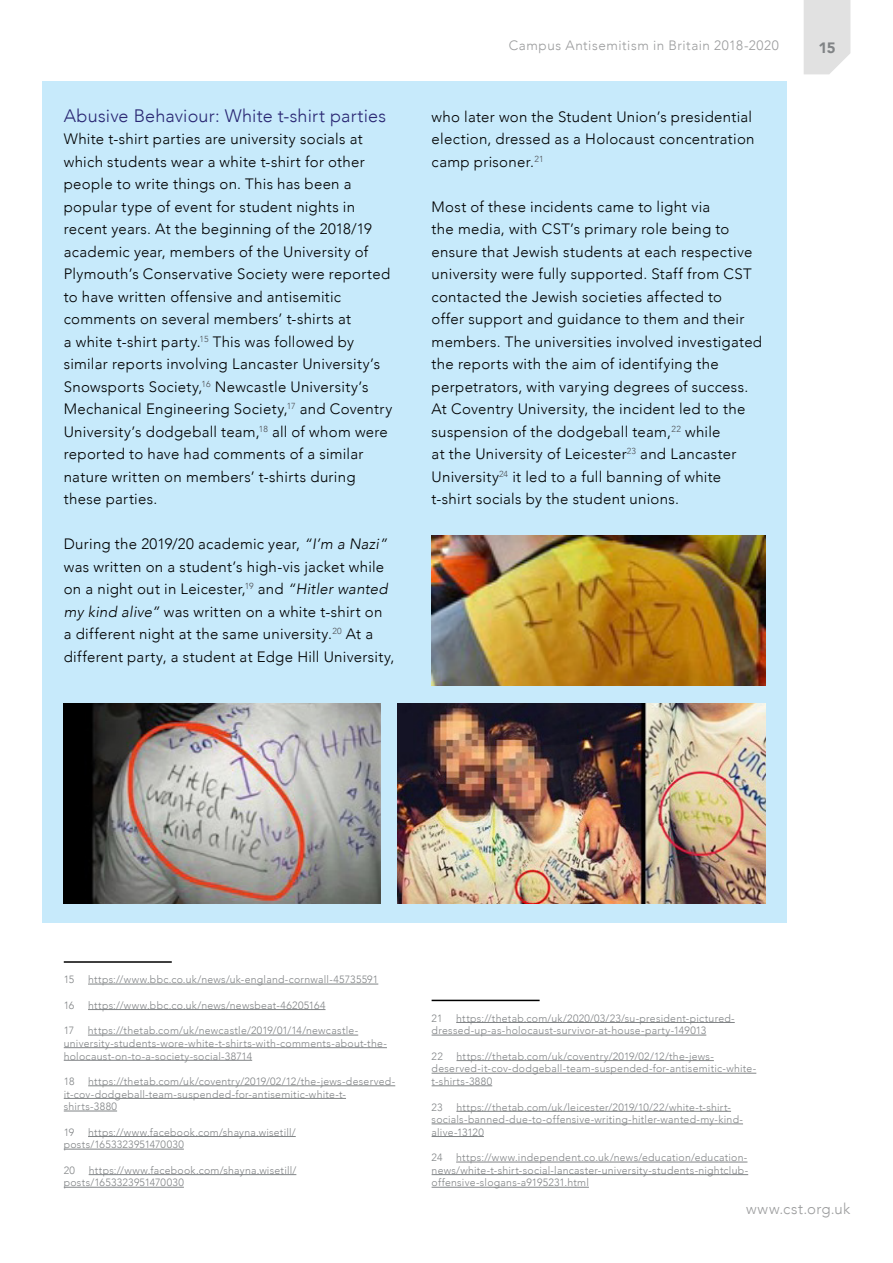
<style>
.page{position:relative;width:893px;height:1263px;background:#fff}
.page>*{position:absolute;margin:0;border:0;box-sizing:border-box;transform-origin:0 0}
.t1{font:300 18px "Avenir";letter-spacing:.01em;color:#2a2773}
.t2{font:300 15px/22.5px "Avenir";letter-spacing:.02em;color:#000}
.t3{font:300 15px "Avenir";letter-spacing:.035em;color:#9b9c9d}
.t4{font:900 15px "Avenir";color:#818486}
.t5{font:300 13.5px "Avenir";letter-spacing:.04em;color:#9b9c9d}
.t6{font:300 10.5px/12.6px "Avenir";letter-spacing:.025em;color:#818486}
.s1{font-style:italic}
</style>
<div class="page">
<div style="left:804px;top:0;width:46px;height:74px;background:#e1e1e1"></div>
<div style="left:43px;top:81px;width:744px;height:842px;background:#c7eafb"></div>
<hr style="left:64px;top:961px;width:108px;height:2px;background:#000">
<hr style="left:88px;top:984px;width:290px;height:1px;background:#818486">
<hr style="left:88px;top:1009px;width:237px;height:1px;background:#818486">
<hr style="left:88px;top:1035px;width:270px;height:1px;background:#818486">
<hr style="left:64px;top:1047px;width:323px;height:1px;background:#818486">
<hr style="left:64px;top:1060px;width:188px;height:1px;background:#818486">
<hr style="left:88px;top:1085px;width:307px;height:1px;background:#818486">
<hr style="left:64px;top:1098px;width:282px;height:1px;background:#818486">
<hr style="left:64px;top:1111px;width:53px;height:1px;background:#818486">
<hr style="left:88px;top:1136px;width:208px;height:1px;background:#818486">
<hr style="left:64px;top:1149px;width:120px;height:1px;background:#818486">
<hr style="left:89px;top:1174px;width:207px;height:1px;background:#818486">
<hr style="left:64px;top:1187px;width:120px;height:1px;background:#818486">
<hr style="left:432px;top:1000px;width:108px;height:1px;background:#000">
<hr style="left:456px;top:1022px;width:279px;height:1px;background:#818486">
<hr style="left:432px;top:1035px;width:274px;height:1px;background:#818486">
<hr style="left:456px;top:1060px;width:258px;height:1px;background:#818486">
<hr style="left:432px;top:1073px;width:324px;height:1px;background:#818486">
<hr style="left:432px;top:1085px;width:60px;height:1px;background:#818486">
<hr style="left:456px;top:1111px;width:275px;height:1px;background:#818486">
<hr style="left:432px;top:1124px;width:311px;height:1px;background:#818486">
<hr style="left:432px;top:1136px;width:52px;height:1px;background:#818486">
<hr style="left:456px;top:1162px;width:291px;height:1px;background:#818486">
<hr style="left:432px;top:1174px;width:316px;height:1px;background:#818486">
<hr style="left:432px;top:1187px;width:157px;height:1px;background:#818486">
<img style="left:398px;top:703px;width:367px;height:200px">
<img style="left:64px;top:703px;width:317px;height:200px">
<img style="left:432px;top:536px;width:333px;height:149px">
<p class="t1" style="left:64px;top:105px;width:324px">Abusive Behaviour: White t-shirt parties</p>
<p class="t2" style="left:64px;top:128px;width:330px">White t-shirt parties are university socials at which students wear a white t-shirt for other people to write things on. This has been a popular type of event for student nights in recent years. At the beginning of the 2018/19 academic year, members of the University of Plymouth’s Conservative Society were reported to have written offensive and antisemitic comments on several members’ t-shirts at<br>a white t-shirt party.<sup>15</sup> This was followed by similar reports involving Lancaster University’s Snowsports Society,<sup>16</sup> Newcastle University’s Mechanical Engineering Society,<sup>17</sup> and Coventry University’s dodgeball team,<sup>18</sup> all of whom were reported to have had comments of a similar nature written on members’ t-shirts during these parties.</p>
<p class="t2" style="left:64px;top:533px;width:332px">During the 2019/20 academic year, <span class="s1">“I’m a Nazi” </span>was written on a student’s high-vis jacket while on a night out in Leicester,<sup>19</sup> and <span class="s1">“Hitler wanted my kind alive”</span> was written on a white t-shirt on<br>a different night at the same university.<sup>20</sup> At a different party, a student at Edge Hill University,</p>
<p class="t5" style="left:509px;top:37px;width:271px">Campus Antisemitism in Britain 2018-2020</p>
<p class="t4" style="left:818px;top:35px;width:19px">15</p>
<p class="t2" style="left:432px;top:105px;width:324px">who later won the Student Union’s presidential election, dressed as a Holocaust concentration camp prisoner.<sup>21</sup></p>
<p class="t2" style="left:432px;top:195px;width:332px">Most of these incidents came to light via<br>the media, with CST’s primary role being to ensure that Jewish students at each respective university were fully supported. Staff from CST contacted the Jewish societies affected to<br>offer support and guidance to them and their members. The universities involved investigated the reports with the aim of identifying the perpetrators, with varying degrees of success.<br>At Coventry University, the incident led to the suspension of the dodgeball team,<sup>22</sup> while<br>at the University of Leicester<sup>23</sup> and Lancaster University<sup>24</sup> it led to a full banning of white t-shirt socials by the student unions.</p>
<p class="t6" style="left:64px;top:973px;width:12px">15</p>
<p class="t6" style="left:88px;top:973px;width:292px">https://www.bbc.co.uk/news/uk-england-cornwall-45735591</p>
<p class="t6" style="left:64px;top:999px;width:12px">16</p>
<p class="t6" style="left:88px;top:999px;width:239px">https://www.bbc.co.uk/news/newsbeat-46205164</p>
<p class="t6" style="left:64px;top:1024px;width:12px">17</p>
<p class="t6" style="left:64px;top:1024px;width:325px;text-indent:24px">https://thetab.com/uk/newcastle/2019/01/14/newcastle&shy;university-students-wore-white-t-shirts-with-comments-about-the&shy;holocaust-on-to-a-society-social-38714</p>
<p class="t6" style="left:64px;top:1075px;width:12px">18</p>
<p class="t6" style="left:64px;top:1075px;width:333px;text-indent:24px">https://thetab.com/uk/coventry/2019/02/12/the-jews-deserved&shy;it-cov-dodgeball-team-suspended-for-antisemitic-white-t&shy;shirts-3880</p>
<p class="t6" style="left:64px;top:1126px;width:12px">19</p>
<p class="t6" style="left:64px;top:1126px;width:233px;text-indent:24px">https://www.facebook.com/shayna.wisetill/ posts/1653323951470030</p>
<p class="t6" style="left:64px;top:1164px;width:13px">20</p>
<p class="t6" style="left:64px;top:1164px;width:234px;text-indent:25px">https://www.facebook.com/shayna.wisetill/ posts/1653323951470030</p>
<p class="t6" style="left:432px;top:1012px;width:305px;text-indent:25px">https://thetab.com/uk/2020/03/23/su-president-pictured&shy;dressed-up-as-holocaust-survivor-at-house-party-149013</p>
<p class="t6" style="left:432px;top:1050px;width:13px">22</p>
<p class="t6" style="left:432px;top:1012px;width:12px">21</p>
<p class="t6" style="left:432px;top:1050px;width:326px;text-indent:25px">https://thetab.com/uk/coventry/2019/02/12/the-jews&shy;deserved-it-cov-dodgeball-team-suspended-for-antisemitic-white&shy;t-shirts-3880</p>
<p class="t6" style="left:432px;top:1100px;width:13px">23</p>
<p class="t6" style="left:432px;top:1100px;width:313px;text-indent:25px">https://thetab.com/uk/leicester/2019/10/22/white-t-shirt&shy;socials-banned-due-to-offensive-writing-hitler-wanted-my-kind&shy;alive-13120</p>
<p class="t6" style="left:432px;top:1151px;width:12px">24</p>
<p class="t6" style="left:432px;top:1151px;width:318px;text-align:justify;text-indent:25px">https://www.independent.co.uk/news/education/education&shy;news/white-t-shirt-social-lancaster-university-students-nightclub&shy;offensive-slogans-a9195231.html</p>
<p class="t3" style="left:746px;top:1200px;width:106px">www.cst.org.uk</p>
</div>
